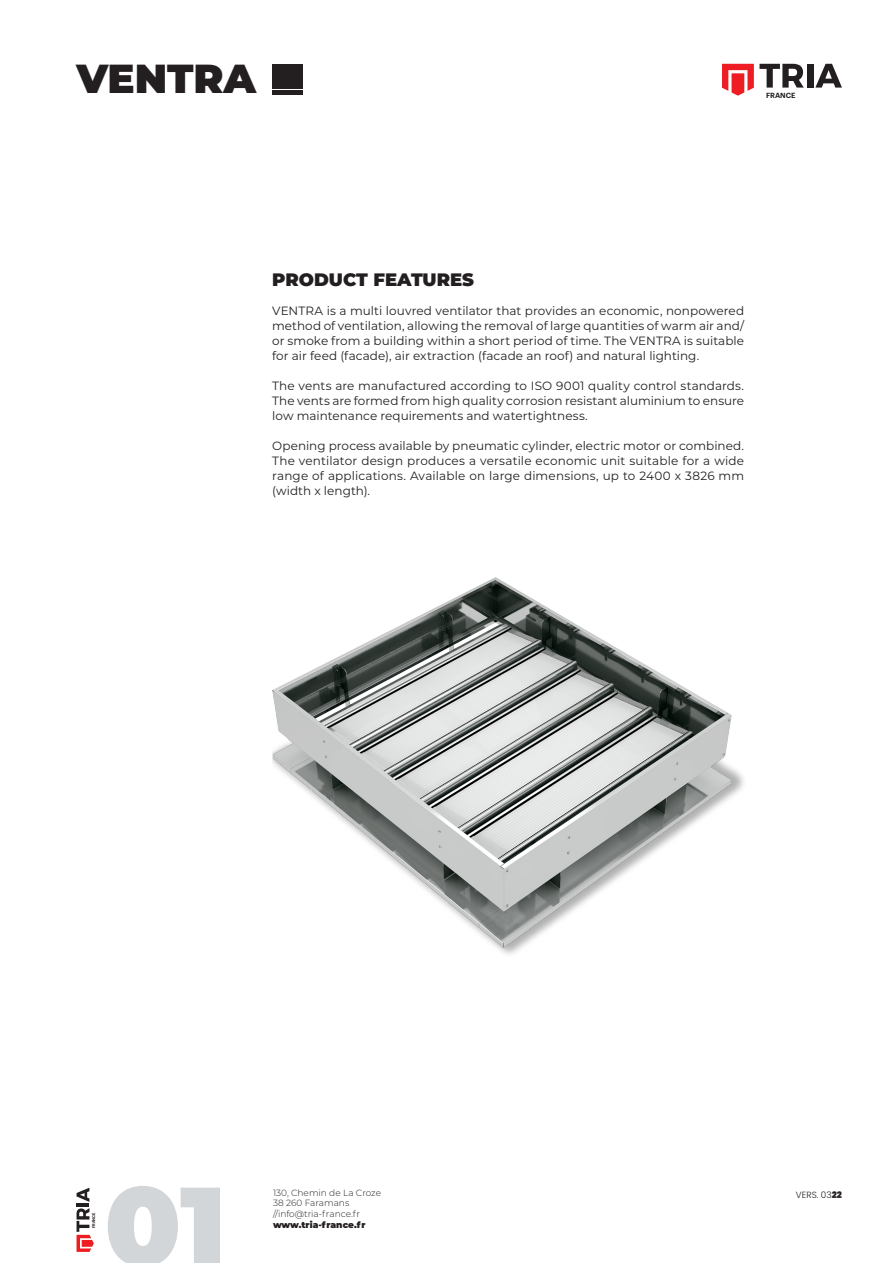
<style>
.page{position:relative;width:893px;height:1263px;background:#fff}
.page>*{position:absolute;margin:0;border:0;box-sizing:border-box;transform-origin:0 0}
.t1{font:900 110.7px "Montserrat";color:#d3d6d9}
.t2{font:900 40.5px "Montserrat";letter-spacing:-.005em;color:#231f20}
.t3{font:900 18px "Montserrat";color:#231f20}
.t4{font:12px/15px "Montserrat";letter-spacing:.005em;color:#231f20;text-align:justify}
.t5{font:300 9px/10.8px "Montserrat";color:#231f20}
.t6{font:900 9px "Montserrat";color:#231f20}
.t7{font:300 9px "Poppins";color:#231f20}
.t8{font:600 7.2px "Graphik";color:#231f20}
.t9{font:600 3.9px "Graphik";color:#231f20}
.s1{font-weight:900}
</style>
<div class="page">
<svg style="left:77px;top:1188px;width:17px;height:64px"></svg>
<div style="left:807px;top:64px;width:6px;height:24px;background:#231f20"></div>
<svg style="left:815px;top:64px;width:27px;height:24px"></svg>
<svg style="left:722px;top:64px;width:82px;height:32px"></svg>
<img style="left:272px;top:577px;width:472px;height:377px">
<hr style="left:272px;top:64px;width:31px;height:4px;background:#231f20">
<hr style="left:272px;top:69px;width:31px;height:4px;background:#231f20">
<div style="left:272px;top:74px;width:31px;height:5px;background:#231f20"></div>
<hr style="left:272px;top:80px;width:31px;height:4px;background:#231f20">
<hr style="left:272px;top:85px;width:31px;height:4px;background:#231f20">
<hr style="left:272px;top:90px;width:31px;height:4px;background:#231f20">
<p class="t2" style="left:77px;top:48px;width:181px">VENTRA</p>
<p class="t8" style="left:766px;top:90px;width:31px">FRANCE</p>
<p class="t3" style="left:272px;top:266px;width:203px">PRODUCT FEATURES</p>
<p class="t4" style="left:272px;top:303px;width:474px">VENTRA is a multi louvred ventilator that provides an economic, nonpowered method of ventilation, allowing the removal of large quantities of warm air and/ or smoke from a building within a short period of time. The VENTRA is suitable for air feed (facade), air extraction (facade an roof) and natural lighting.</p>
<p class="t4" style="left:272px;top:378px;width:473px">The vents are manufactured according to ISO 9001 quality control standards.<br>The vents are formed from high quality corrosion resistant aluminium to ensure low maintenance requirements and watertightness.</p>
<p class="t4" style="left:272px;top:438px;width:473px">Opening process available by pneumatic cylinder, electric motor or combined.<br>The ventilator design produces a versatile economic unit suitable for a wide range of applications. Available on large dimensions, up to 2400 x 3826 mm (width x length).</p>
<p class="t9" style="left:91px;top:1228px;width:17px;rotate:-90deg">FRANCE</p>
<h1 class="t1" style="left:105px;top:1143px;width:123px">01</h1>
<p class="t5" style="left:273px;top:1187px;width:110px">130, Chemin de La Croze<br>38 260 Faramans //info@tria-france.fr</p>
<p class="t6" style="left:273px;top:1218px;width:94px">www.tria-france.fr</p>
<p class="t7" style="left:796px;top:1189px;width:47px">VERS. 03<span class="s1">22</span></p>
</div>
